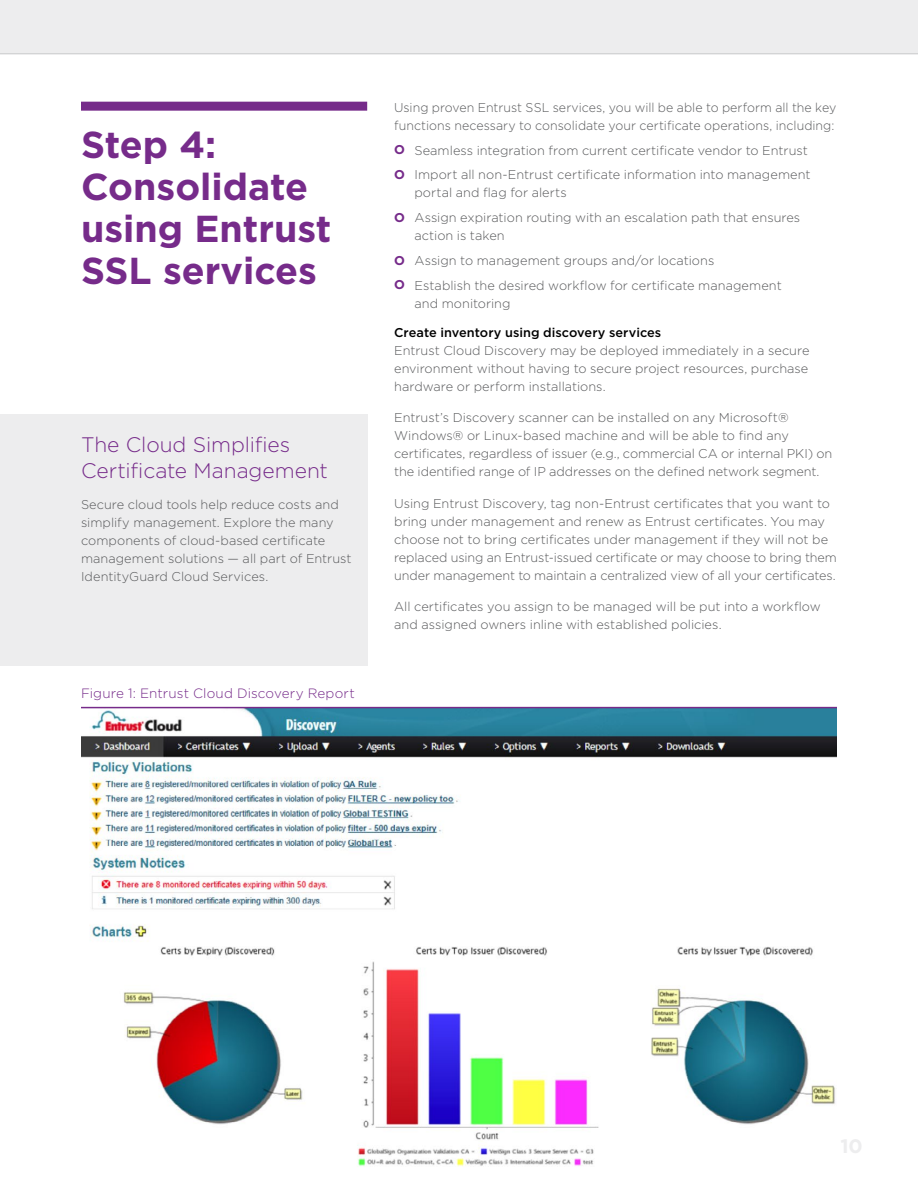
<style>
.page{position:relative;width:918px;height:1188px;background:#fff}
.page>*{position:absolute;margin:0;border:0;box-sizing:border-box;transform-origin:0 0}
.H1_-_First_line{font:700 37.5px/42px "Gotham";color:#762b8a}
.Callout_title{font:300 21px/25.5px "Gotham";letter-spacing:-.005em;color:#762b8a}
.DIAGRAM_title{font:300 13.5px "Gotham";letter-spacing:.01em;color:#762b8a}
.BODY_copy{font:300 12.75px/18px "Gotham";color:#58595b}
.H4_-_Body_sub_title{font:500 12.75px "Gotham";color:#000}
.s1{font-weight:700;color:#762b8a}
</style>
<div class="page">
<div style="left:0;top:0;width:918px;height:54px;background:#ededee"></div>
<div style="left:81px;top:102px;width:286px;height:9px;background:#762b8a"></div>
<div style="left:0;top:414px;width:367px;height:252px;background:#ededee"></div>
<img style="left:81px;top:708px;width:756px;height:459px">
<hr style="left:81px;top:707px;width:756px;height:1px;background:#762b8a">
<p class="H1_-_First_line" style="left:81px;top:123px;width:252px">Step 4:<br>Consolidate using Entrust<br>SSL services</p>
<p class="Callout_title" style="left:81px;top:432px;width:249px">The Cloud Simplifies<br>Certificate Management</p>
<p class="BODY_copy" style="left:81px;top:495px;width:272px">Secure cloud tools help reduce costs and simplify management. Explore the many components of cloud-based certificate management solutions — all part of Entrust IdentityGuard Cloud Services.</p>
<p class="DIAGRAM_title" style="left:81px;top:686px;width:275px">Figure 1: Entrust Cloud Discovery Report</p>
<p class="BODY_copy" style="left:394px;top:98px;width:444px">Using proven Entrust SSL services, you will be able to perform all the key functions necessary to consolidate your certificate operations, including:</p>
<p class="BODY_copy" style="left:394px;top:141px;width:415px"><span class="s1">O</span> Seamless integration from current certificate vendor to Entrust</p>
<p class="BODY_copy" style="left:414px;top:166px;width:398px;text-indent:-20px"><span class="s1">O</span> Import all non-Entrust certificate information into management portal and flag for alerts</p>
<p class="BODY_copy" style="left:414px;top:208px;width:387px;text-indent:-20px"><span class="s1">O</span> Assign expiration routing with an escalation path that ensures action is taken</p>
<p class="BODY_copy" style="left:394px;top:251px;width:322px"><span class="s1">O</span> Assign to management groups and/or locations</p>
<p class="BODY_copy" style="left:414px;top:276px;width:369px;text-indent:-20px"><span class="s1">O</span> Establish the desired workflow for certificate management and monitoring</p>
<p class="H4_-_Body_sub_title" style="left:394px;top:325px;width:269px">Create inventory using discovery services</p>
<p class="BODY_copy" style="left:394px;top:341px;width:417px;text-align:justify">Entrust Cloud Discovery may be deployed immediately in a secure environment without having to secure project resources, purchase hardware or perform installations.</p>
<p class="BODY_copy" style="left:394px;top:409px;width:440px">Entrust’s Discovery scanner can be installed on any Microsoft® Windows® or Linux-based machine and will be able to find any certificates, regardless of issuer (e.g., commercial CA or internal PKI) on the identified range of IP addresses on the defined network segment.</p>
<p class="BODY_copy" style="left:394px;top:494px;width:444px">Using Entrust Discovery, tag non-Entrust certificates that you want to bring under management and renew as Entrust certificates. You may choose not to bring certificates under management if they will not be replaced using an Entrust-issued certificate or may choose to bring them under management to maintain a centralized view of all your certificates.</p>
<p class="BODY_copy" style="left:394px;top:598px;width:428px">All certificates you assign to be managed will be put into a workflow and assigned owners inline with established policies.</p>
</div>
